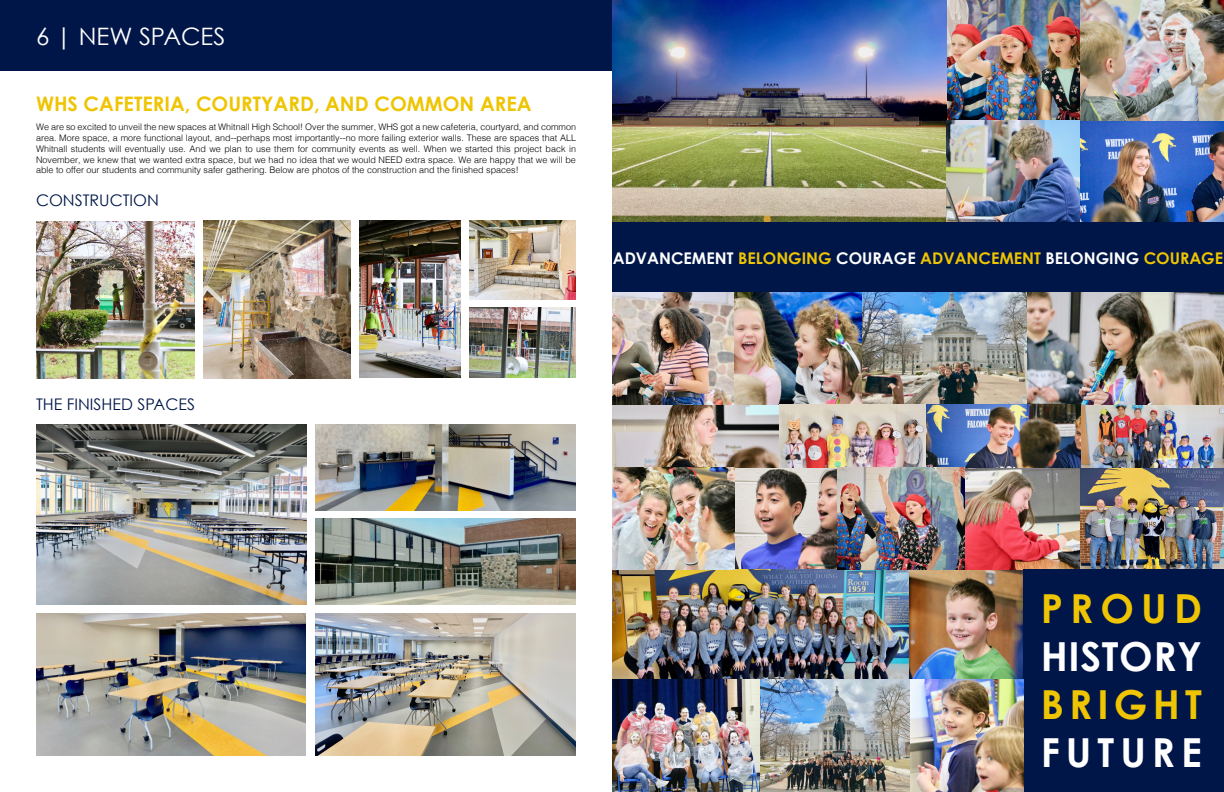
<style>
.page{position:relative;width:1224px;height:792px;background:#fff}
.page>*{position:absolute;margin:0;border:0;box-sizing:border-box;transform-origin:0 0}
.t1{font:700 40px "Century Gothic";letter-spacing:.015em;color:#fff}
.t2{font:700 40px "Century Gothic";letter-spacing:.13em;color:#efc402}
.t3{font:24px "Century Gothic";color:#fff}
.t4{font:700 20px "Century Gothic";color:#efc402}
.t5{font:700 16.1px "Century Gothic";color:#fff}
.t6{font:16px "Century Gothic";color:#001648}
.t7{font:300 9px/10.8px "Helvetica";color:#000;text-align:justify}
.s1{color:#efc402}
</style>
<div class="page">
<img style="left:909px;top:570px;width:114px;height:110px">
<img style="left:735px;top:467px;width:102px;height:103px">
<img style="left:837px;top:467px;width:244px;height:103px">
<img style="left:1081px;top:405px;width:143px;height:165px">
<img style="left:612px;top:405px;width:469px;height:62px">
<img style="left:612px;top:292px;width:123px;height:113px">
<img style="left:862px;top:292px;width:166px;height:113px">
<img style="left:735px;top:292px;width:127px;height:113px">
<div style="left:0;top:0;width:612px;height:71px;background:#001648"></div>
<img style="left:946px;top:0;width:135px;height:120px">
<img style="left:612px;top:0;width:334px;height:222px">
<img style="left:946px;top:120px;width:135px;height:102px">
<img style="left:1081px;top:0;width:143px;height:222px">
<div style="left:612px;top:222px;width:612px;height:70px;background:#001648"></div>
<img style="left:612px;top:570px;width:297px;height:110px">
<div style="left:1023px;top:570px;width:201px;height:222px;background:#001648"></div>
<img style="left:612px;top:467px;width:123px;height:103px">
<img style="left:1028px;top:292px;width:196px;height:113px">
<img style="left:612px;top:680px;width:411px;height:112px">
<img style="left:36px;top:221px;width:159px;height:157px">
<img style="left:203px;top:221px;width:148px;height:157px">
<img style="left:359px;top:221px;width:102px;height:157px">
<img style="left:470px;top:221px;width:106px;height:78px">
<img style="left:469px;top:308px;width:107px;height:70px">
<img style="left:36px;top:425px;width:270px;height:180px">
<img style="left:315px;top:424px;width:261px;height:86px">
<img style="left:315px;top:519px;width:261px;height:86px">
<img style="left:36px;top:613px;width:270px;height:143px">
<img style="left:315px;top:613px;width:261px;height:143px">
<h2 class="t3" style="left:36px;top:21px;width:191px">6 | NEW SPACES</h2>
<h3 class="t4" style="left:36px;top:91px;width:497px">WHS CAFETERIA, COURTYARD, AND COMMON AREA</h3>
<p class="t7" style="left:36px;top:121px;width:542px">We are so excited to unveil the new spaces at Whitnall High School! Over the summer, WHS got a new cafeteria, courtyard, and common area. More space, a more functional layout, and--perhaps most importantly--no more failing exterior walls. These are spaces that ALL Whitnall students will eventually use. And we plan to use them for community events as well. When we started this project back in November, we knew that we wanted extra space, but we had no idea that we would NEED extra space. We are happy that we will be able to offer our students and community safer gathering. Below are photos of the construction and the finished spaces!</p>
<h3 class="t6" style="left:36px;top:191px;width:124px">CONSTRUCTION</h3>
<h3 class="t5" style="left:613px;top:248px;width:612px">ADVANCEMENT <span class="s1">BELONGING</span> COURAGE <span class="s1">ADVANCEMENT</span> BELONGING <span class="s1">COURAGE</span></h3>
<h3 class="t6" style="left:36px;top:395px;width:161px">THE FINISHED SPACES</h3>
<h1 class="t2" style="left:1041px;top:583px;width:163px">PROUD</h1>
<h1 class="t1" style="left:1041px;top:631px;width:163px">HISTORY</h1>
<h1 class="t2" style="left:1041px;top:679px;width:163px">BRIGHT</h1>
<h1 class="t1" style="left:1041px;top:727px;width:163px">FUTURE</h1>
</div>
